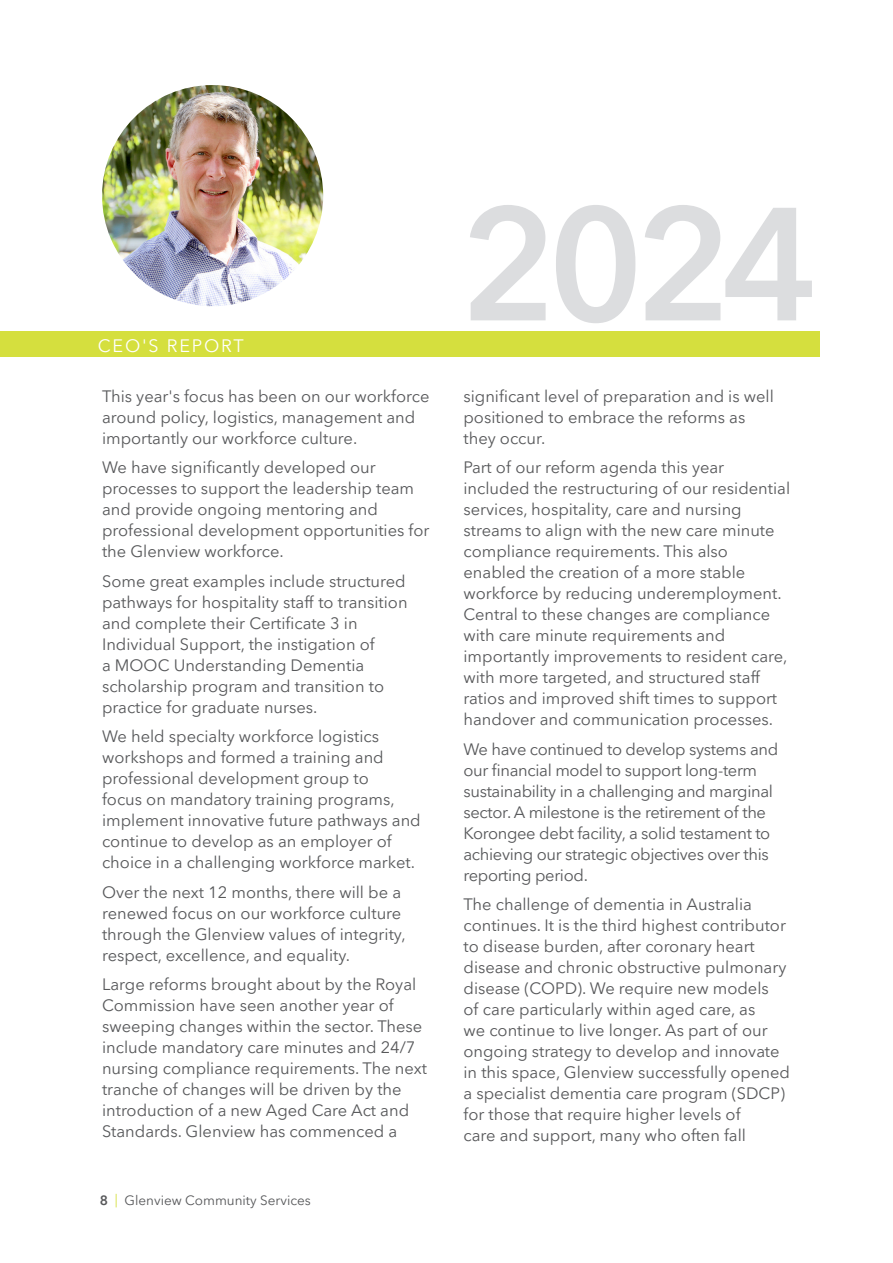
<style>
.page{position:relative;width:893px;height:1263px;background:#fff}
.page>*{position:absolute;margin:0;border:0;box-sizing:border-box;transform-origin:0 0}
.Text{font:600 159px "Avenir Next LT Pro";color:#dcdddf}
.Text-2{font:18px "Avenir Next LT Pro";letter-spacing:.1em;color:#fff}
.t1{font:16.5px/21px "Avenir Next LT Pro";color:#57585a}
.t2{font:16.5px/21px "Avenir Next LT Pro";letter-spacing:-.02em;color:#57585a}
.t3{font:13.5px "Avenir Next LT Pro";color:#57585a}
.s1{font-weight:600}
.s2{color:#d5df3e}
</style>
<div class="page">
<img style="left:102px;top:85px;width:221px;height:221px;border-radius:111px">
<div style="left:0;top:332px;width:819px;height:25px;background:#d5df3e"></div>
<p class="Text-2" style="left:98px;top:335px;width:148px">CEO'S REPORT</p>
<p class="t1" style="left:102px;top:385px;width:329px">This year's focus has been on our workforce around policy, logistics, management and importantly our workforce culture.</p>
<p class="t1" style="left:102px;top:457px;width:329px">We have significantly developed our processes to support the leadership team and provide ongoing mentoring and professional development opportunities for the Glenview workforce.</p>
<p class="t1" style="left:102px;top:570px;width:307px">Some great examples include structured pathways for hospitality staff to transition and complete their Certificate 3 in Individual Support, the instigation of<br>a MOOC Understanding Dementia scholarship program and transition to practice for graduate nurses.</p>
<p class="t1" style="left:102px;top:726px;width:320px">We held specialty workforce logistics workshops and formed a training and professional development group to<br>focus on mandatory training programs, implement innovative future pathways and continue to develop as an employer of choice in a challenging workforce market.</p>
<p class="t1" style="left:102px;top:881px;width:305px">Over the next 12 months, there will be a renewed focus on our workforce culture through the Glenview values of integrity, respect, excellence, and equality.</p>
<p class="t1" style="left:102px;top:974px;width:326px">Large reforms brought about by the Royal Commission have seen another year of sweeping changes within the sector. These include mandatory care minutes and 24/7 nursing compliance requirements. The next tranche of changes will be driven by the introduction of a new Aged Care Act and Standards. Glenview has commenced a</p>
<p class="t3" style="left:100px;top:1192px;width:212px"><span class="s1">8</span> <span class="s2">|</span> Glenview Community Services</p>
<p class="Text" style="left:460px;top:168px;width:361px">2024</p>
<p class="t1" style="left:463px;top:385px;width:312px">significant level of preparation and is well positioned to embrace the reforms as they occur.</p>
<p class="t1" style="left:463px;top:457px;width:328px">Part of our reform agenda this year included the restructuring of our residential services, hospitality, care and nursing streams to align with the new care minute compliance requirements. This also enabled the creation of a more stable workforce by reducing underemployment.<br>Central to these changes are compliance with care minute requirements and importantly improvements to resident care, with more targeted, and structured staff ratios and improved shift times to support handover and communication processes.</p>
<p class="t2" style="left:463px;top:738px;width:316px">We have continued to develop systems and our financial model to support long-term sustainability in a challenging and marginal sector. A milestone is the retirement of the Korongee debt facility, a solid testament to achieving our strategic objectives over this reporting period.</p>
<p class="t1" style="left:463px;top:894px;width:328px">The challenge of dementia in Australia continues. It is the third highest contributor to disease burden, after coronary heart disease and chronic obstructive pulmonary disease (COPD). We require new models<br>of care particularly within aged care, as<br>we continue to live longer. As part of our ongoing strategy to develop and innovate in this space, Glenview successfully opened a specialist dementia care program (SDCP) for those that require higher levels of<br>care and support, many who often fall</p>
</div>
